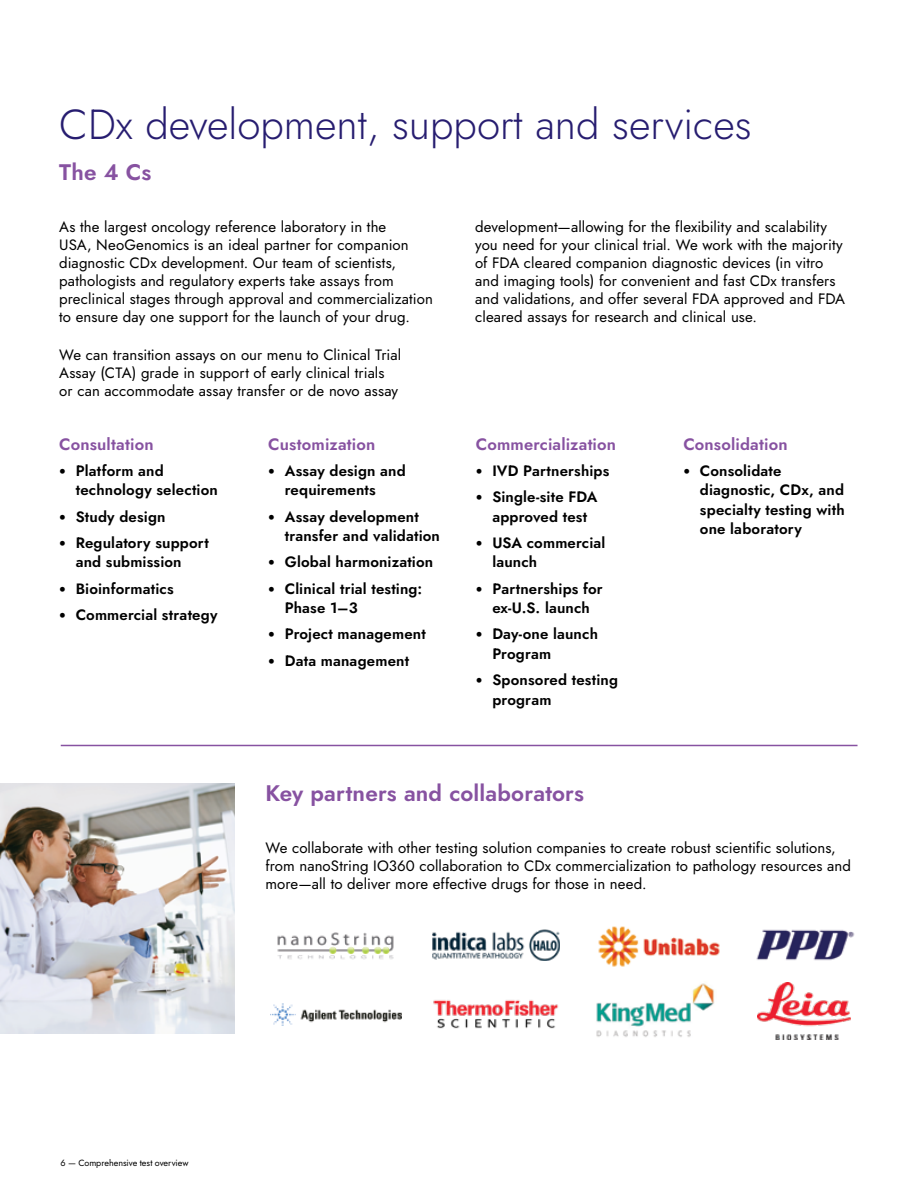
<style>
.page{position:relative;width:918px;height:1188px;background:#fff}
.page>*{position:absolute;margin:0;border:0;box-sizing:border-box;transform-origin:0 0}
.t1{font:300 42px "Jost";color:#271d70}
.t2{font:600 22.5px "Jost";letter-spacing:.01em;color:#8752a1}
.t3{font:600 16.5px "Jost";letter-spacing:.01em;color:#8752a1}
.t4{font:15px/18px "Jost";letter-spacing:.005em;color:#000}
.t5{font:600 15px/19.5px "Jost";letter-spacing:.01em;color:#000}
.t6{font:9px "Jost";letter-spacing:-.005em;color:#000}
.s1{font-family:"Avenir Next";font-weight:400;font-size:13.5px}
</style>
<div class="page">
<img style="left:432px;top:929px;width:128px;height:32px">
<img style="left:277px;top:932px;width:117px;height:28px">
<img style="left:758px;top:983px;width:93px;height:57px">
<img style="left:598px;top:926px;width:122px;height:41px">
<img style="left:756px;top:929px;width:99px;height:32px">
<img style="left:596px;top:983px;width:119px;height:54px">
<img style="left:433px;top:1000px;width:126px;height:29px">
<img style="left:271px;top:1004px;width:130px;height:21px">
<img style="left:0;top:783px;width:235px;height:251px">
<hr style="left:61px;top:745px;width:797px;height:1px;background:#8752a1">
<h1 class="t1" style="left:59px;top:96px;width:694px">CDx development, support and services</h1>
<h2 class="t2" style="left:59px;top:157px;width:94px">The 4 Cs</h2>
<p class="t4" style="left:59px;top:218px;width:375px">As the largest oncology reference laboratory in the<br>USA, NeoGenomics is an ideal partner for companion diagnostic CDx development. Our team of scientists, pathologists and regulatory experts take assays from preclinical stages through approval and commercialization to ensure day one support for the launch of your drug.</p>
<p class="t4" style="left:59px;top:346px;width:344px">We can transition assays on our menu to Clinical Trial<br>Assay (CTA) grade in support of early clinical trials or can accommodate assay transfer or de novo assay</p>
<p class="t4" style="left:475px;top:218px;width:371px">development—allowing for the flexibility and scalability you need for your clinical trial. We work with the majority of FDA cleared companion diagnostic devices (in vitro and imaging tools) for convenient and fast CDx transfers and validations, and offer several FDA approved and FDA cleared assays for research and clinical use.</p>
<p class="t3" style="left:59px;top:433px;width:96px">Consultation</p>
<p class="t5" style="left:76px;top:461px;width:144px;text-indent:-16px"><span class="s1">•</span> Platform and technology selection</p>
<p class="t5" style="left:59px;top:507px;width:108px"><span class="s1">•</span> Study design</p>
<p class="t5" style="left:76px;top:533px;width:135px;text-indent:-16px"><span class="s1">•</span> Regulatory support and submission</p>
<p class="t5" style="left:59px;top:579px;width:116px"><span class="s1">•</span> Bioinformatics</p>
<p class="t5" style="left:59px;top:605px;width:160px"><span class="s1">•</span> Commercial strategy</p>
<p class="t3" style="left:268px;top:433px;width:109px">Customization</p>
<p class="t5" style="left:285px;top:461px;width:122px;text-indent:-16px"><span class="s1">•</span> Assay design and requirements</p>
<p class="t5" style="left:285px;top:507px;width:157px;text-indent:-16px"><span class="s1">•</span> Assay development transfer and validation</p>
<p class="t5" style="left:268px;top:553px;width:166px"><span class="s1">•</span> Global harmonization</p>
<p class="t5" style="left:285px;top:579px;width:139px;text-indent:-16px"><span class="s1">•</span> Clinical trial testing:<br>Phase 1–3</p>
<p class="t5" style="left:268px;top:625px;width:159px"><span class="s1">•</span> Project management</p>
<p class="t5" style="left:268px;top:651px;width:142px"><span class="s1">•</span> Data management</p>
<p class="t3" style="left:476px;top:433px;width:142px">Commercialization</p>
<p class="t5" style="left:476px;top:461px;width:135px"><span class="s1">•</span> IVD Partnerships</p>
<p class="t5" style="left:476px;top:487px;width:123px;text-align:center"><span class="s1">•</span> Single-site FDA approved test</p>
<p class="t5" style="left:492px;top:533px;width:115px;text-indent:-16px"><span class="s1">•</span> USA commercial launch</p>
<p class="t5" style="left:476px;top:579px;width:128px;text-align:center"><span class="s1">•</span> Partnerships for ex-U.S. launch</p>
<p class="t5" style="left:492px;top:625px;width:107px;text-indent:-16px"><span class="s1">•</span> Day-one launch<br>Program</p>
<p class="t5" style="left:492px;top:670px;width:127px;text-indent:-16px"><span class="s1">•</span> Sponsored testing program</p>
<p class="t3" style="left:683px;top:433px;width:106px">Consolidation</p>
<p class="t5" style="left:700px;top:461px;width:146px;text-indent:-16px"><span class="s1">•</span> Consolidate diagnostic, CDx, and specialty testing with one laboratory</p>
<h2 class="t2" style="left:265px;top:778px;width:320px">Key partners and collaborators</h2>
<p class="t4" style="left:265px;top:839px;width:587px">We collaborate with other testing solution companies to create robust scientific solutions, from nanoString IO360 collaboration to CDx commercialization to pathology resources and more—all to deliver more effective drugs for those in need.</p>
<p class="t6" style="left:60px;top:1157px;width:130px">6 — Comprehensive test overview</p>
</div>
